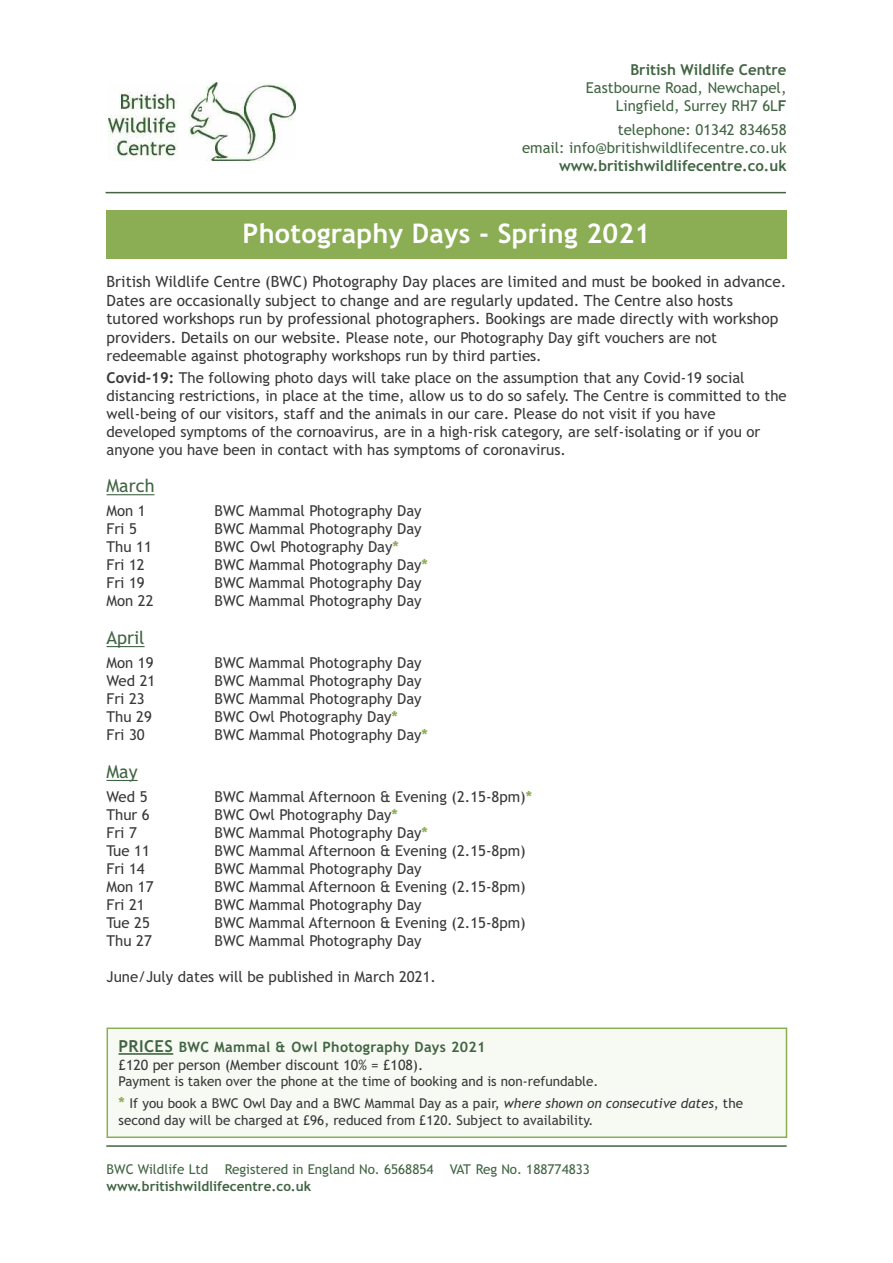
<style>
.page{position:relative;width:893px;height:1263px;background:#fff}
.page>*{position:absolute;margin:0;border:0;box-sizing:border-box;transform-origin:0 0}
.t1{font:700 27px "Trebuchet MS";letter-spacing:.01em;color:#fff}
.t2{font:18px "Trebuchet MS";color:#416543}
.t3{font:15.45px/18.6px "Trebuchet MS";color:#39383a}
.t4{font:15px/18px "Trebuchet MS";color:#39383a}
.t5{font:15px/18px "Trebuchet MS";color:#416543;text-align:right}
.t6{font:700 15px "Trebuchet MS";color:#416543}
.t7{font:14.25px/18.1px "Trebuchet MS";color:#39383a}
.t8{font:13.5px/21.6px "Trebuchet MS";color:#39383a}
.t9{font:13.5px "Trebuchet MS";color:#416543}
.t10{font:700 13.5px "Trebuchet MS";color:#416543}
.s1{font-weight:700}
.s2{font-size:15.45px}
.s3{font-weight:700;color:#8bad54}
.s4{font-weight:700;font-size:16.5px;color:#416543}
.s5{font-weight:700;color:#416543}
.s6{font-weight:700;font-size:15px;color:#8bad54}
.s7{font-style:italic}
</style>
<div class="page">
<hr style="left:107px;top:494px;width:47px;height:1px;background:#416543">
<hr style="left:107px;top:646px;width:38px;height:1px;background:#416543">
<hr style="left:107px;top:780px;width:31px;height:1px;background:#416543">
<div style="left:106px;top:210px;width:681px;height:49px;background:#8bad54"></div>
<img style="left:108px;top:82px;width:187px;height:78px">
<hr style="left:106px;top:192px;width:680px;height:1px;background:#416543">
<hr style="left:106px;top:1145px;width:681px;height:2px;background:#416543">
<div style="left:108px;top:1029px;width:678px;height:107px;background:#f7f9f3"></div>
<div style="left:107px;top:1027px;width:680px;height:111px;border:2px solid #8bad54"></div>
<hr style="left:119px;top:1053px;width:54px;height:2px;background:#416543">
<p class="t6" style="left:630px;top:61px;width:158px">British Wildlife Centre</p>
<p class="t5" style="left:586px;top:79px;width:202px">Eastbourne Road, Newchapel,<br>Lingfield, Surrey RH7 6L<span class="s1">F</span></p>
<p class="t5" style="left:522px;top:121px;width:266px">telephone: 01342 834658<br>email: info@britishwildlifecentre.co.uk</p>
<p class="t6" style="left:559px;top:157px;width:229px">www.britishwildlifecentre.co.uk</p>
<h1 class="t1" style="left:243px;top:218px;width:409px">Photography Days - Spring 2021</h1>
<p class="t3" style="left:107px;top:272px;width:681px">British Wildlife Centre (BWC) Photography Day places are limited and must be booked in advance.<br>Dates are occasionally subject to change and are regularly updated. The Centre also hosts tutored workshops run by professional photographers. Bookings are made directly with workshop</p>
<p class="t4" style="left:107px;top:328px;width:612px"><span class="s2">providers. Details on our website.</span> Please note, our Photography Day gift vouchers are not redeemable against photography workshops run by third parties.</p>
<p class="t4" style="left:107px;top:369px;width:682px"><span class="s1">Covid-19:</span> The following photo days will take place on the assumption that any Covid-19 social distancing restrictions, in place at the time, allow us to do so safely. The Centre is committed to the well-being of our visitors, staff and the animals in our care. Please do not visit if you have developed symptoms of the cornoavirus, are in a high-risk category, are self-isolating or if you or anyone you have been in contact with has symptoms of coronavirus.</p>
<p class="t2" style="left:107px;top:475px;width:49px">March</p>
<p class="t4" style="left:107px;top:502px;width:41px">Mon 1</p>
<p class="t4" style="left:215px;top:502px;width:209px">BWC Mammal Photography Day</p>
<p class="t4" style="left:107px;top:520px;width:32px">Fri 5</p>
<p class="t4" style="left:215px;top:520px;width:209px">BWC Mammal Photography Day</p>
<p class="t4" style="left:107px;top:538px;width:47px">Thu 11</p>
<p class="t4" style="left:215px;top:538px;width:186px">BWC Owl Photography Day<span class="s3">*</span></p>
<p class="t4" style="left:107px;top:556px;width:40px">Fri 12</p>
<p class="t4" style="left:215px;top:556px;width:215px">BWC Mammal Photography Day<span class="s3">*</span></p>
<p class="t4" style="left:107px;top:574px;width:40px">Fri 19</p>
<p class="t4" style="left:215px;top:574px;width:209px">BWC Mammal Photography Day</p>
<p class="t4" style="left:107px;top:592px;width:49px">Mon 22</p>
<p class="t4" style="left:215px;top:592px;width:209px">BWC Mammal Photography Day</p>
<p class="t2" style="left:107px;top:627px;width:40px">April</p>
<p class="t4" style="left:107px;top:654px;width:49px">Mon 19</p>
<p class="t4" style="left:215px;top:654px;width:209px">BWC Mammal Photography Day</p>
<p class="t4" style="left:107px;top:672px;width:50px">Wed 21</p>
<p class="t4" style="left:215px;top:672px;width:209px">BWC Mammal Photography Day</p>
<p class="t4" style="left:107px;top:690px;width:40px">Fri 23</p>
<p class="t4" style="left:215px;top:690px;width:209px">BWC Mammal Photography Day</p>
<p class="t4" style="left:107px;top:708px;width:47px">Thu 29</p>
<p class="t4" style="left:215px;top:708px;width:185px">BWC Owl Photography Day<span class="s3">*</span></p>
<p class="t4" style="left:107px;top:726px;width:40px">Fri 30</p>
<p class="t4" style="left:215px;top:726px;width:215px">BWC Mammal Photography Day<span class="s3">*</span></p>
<p class="t2" style="left:107px;top:761px;width:33px">May</p>
<p class="t4" style="left:107px;top:787px;width:43px">Wed 5</p>
<p class="t4" style="left:215px;top:787px;width:319px">BWC Mammal Afternoon &amp; Evening (2.15-8pm)<span class="s3">*</span></p>
<p class="t4" style="left:107px;top:805px;width:45px">Thur 6</p>
<p class="t4" style="left:215px;top:805px;width:185px">BWC Owl Photography Day<span class="s3">*</span></p>
<p class="t4" style="left:107px;top:823px;width:32px">Fri 7</p>
<p class="t4" style="left:215px;top:823px;width:215px">BWC Mammal Photography Day<span class="s3">*</span></p>
<p class="t4" style="left:107px;top:841px;width:45px">Tue 11</p>
<p class="t4" style="left:215px;top:841px;width:313px">BWC Mammal Afternoon &amp; Evening (2.15-8pm)</p>
<p class="t4" style="left:107px;top:859px;width:40px">Fri 14</p>
<p class="t4" style="left:215px;top:859px;width:209px">BWC Mammal Photography Day</p>
<p class="t4" style="left:107px;top:877px;width:49px">Mon 17</p>
<p class="t4" style="left:215px;top:877px;width:313px">BWC Mammal Afternoon &amp; Evening (2.15-8pm)</p>
<p class="t4" style="left:107px;top:895px;width:40px">Fri 21</p>
<p class="t4" style="left:215px;top:895px;width:209px">BWC Mammal Photography Day</p>
<p class="t4" style="left:107px;top:913px;width:45px">Tue 25</p>
<p class="t4" style="left:215px;top:913px;width:313px">BWC Mammal Afternoon &amp; Evening (2.15-8pm)</p>
<p class="t4" style="left:107px;top:931px;width:47px">Thu 27</p>
<p class="t4" style="left:215px;top:931px;width:209px">BWC Mammal Photography Day</p>
<p class="t4" style="left:107px;top:967px;width:331px">June/July dates will be published in March 2021.</p>
<p class="t7" style="left:119px;top:1038px;width:368px"><span class="s4">PRICES</span> <span class="s5">BWC Mammal &amp; Owl Photography Days 2021 </span>£120 per person (Member discount 10% = £108).</p>
<p class="t8" style="left:119px;top:1071px;width:626px">Payment is taken over the phone at the time of booking and is non-refundable.<br><span class="s6">*</span> If you book a BWC Owl Day and a BWC Mammal Day as a pair, <span class="s7">where shown on consecutive dates</span>, the</p>
<p class="t8" style="left:119px;top:1109px;width:476px">second day will be charged at £96, reduced from £120. Subject to availability.</p>
<p class="t9" style="left:107px;top:1162px;width:485px">BWC Wildlife Ltd Registered in England No. 6568854 VAT Reg No. 188774833</p>
<p class="t10" style="left:107px;top:1178px;width:206px">www.britishwildlifecentre.co.uk</p>
</div>
